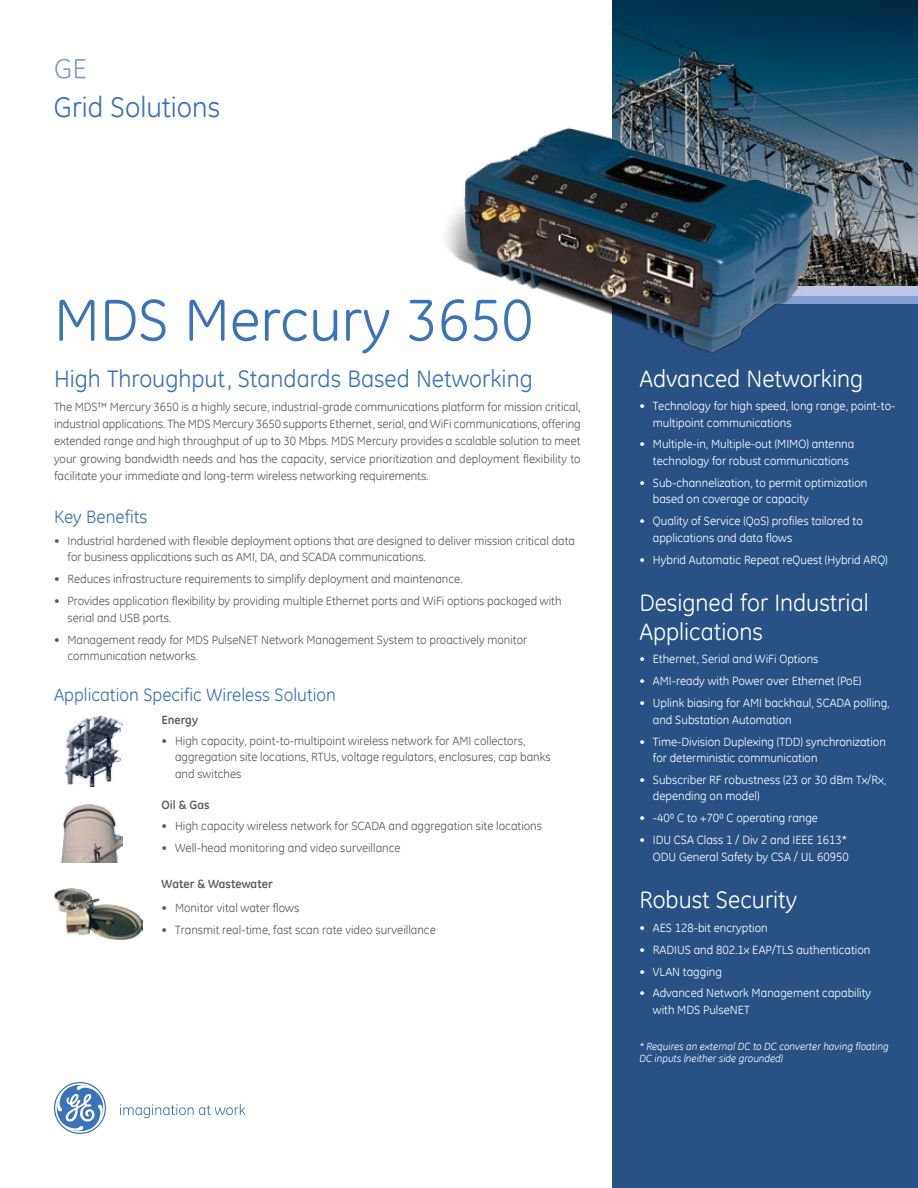
<style>
.page{position:relative;width:918px;height:1188px;background:#fff}
.page>*{position:absolute;margin:0;border:0;box-sizing:border-box;transform-origin:0 0}
.t1{font:60px "GE Inspira";color:#3b73b9}
.t2{font:28.5px "GE Inspira";color:#3b73b9}
.t3{font:24px/28.8px "GE Inspira";color:#fff}
.t4{font:24px "GE Inspira";color:#3b73b9}
.t5{font:18px "GE Inspira";color:#3b73b9}
.t6{font:12px/16.5px "GE Inspira";color:#58595b}
.t7{font:12px/16.5px "GE Inspira";color:#fff}
.t8{font:700 12px "GE Inspira";color:#58595b}
.t9{font:italic 10.5px/12px "GE Inspira";color:#fff}
</style>
<div class="page">
<svg style="left:55px;top:59px;width:31px;height:20px"></svg>
<div style="left:612px;top:296px;width:306px;height:892px;background:#285186"></div>
<div style="left:612px;top:294px;width:306px;height:10px;background:#869ed1"></div>
<div style="left:612px;top:286px;width:306px;height:10px;background:#bdc8e7"></div>
<svg style="left:120px;top:1104px;width:125px;height:14px"></svg>
<svg style="left:54px;top:1082px;width:52px;height:52px"></svg>
<img style="left:612px;top:0;width:306px;height:286px">
<img style="left:446px;top:102px;width:397px;height:252px">
<img style="left:54px;top:888px;width:88px;height:52px">
<img style="left:64px;top:716px;width:59px;height:70px">
<img style="left:61px;top:804px;width:62px;height:59px">
<h2 class="t2" style="left:54px;top:89px;width:168px">Grid Solutions</h2>
<h1 class="t1" style="left:54px;top:281px;width:481px">MDS Mercury 3650</h1>
<h3 class="t4" style="left:54px;top:363px;width:480px">High Throughput, Standards Based Networking</h3>
<p class="t6" style="left:54px;top:398px;width:528px;line-height:17.2px;text-align:justify">The MDS™ Mercury 3650 is a highly secure, industrial-grade communications platform for mission critical, industrial applications. The MDS Mercury 3650 supports Ethernet, serial, and WiFi communications, offering extended range and high throughput of up to 30 Mbps. MDS Mercury provides a scalable solution to meet your growing bandwidth needs and has the capacity, service prioritization and deployment flexibility to facilitate your immediate and long-term wireless networking requirements.</p>
<h3 class="t5" style="left:54px;top:505px;width:95px">Key Benefits</h3>
<p class="t6" style="left:68px;top:532px;width:509px;text-indent:-14px">• Industrial hardened with flexible deployment options that are designed to deliver mission critical data for business applications such as AMI, DA, and SCADA communications.</p>
<p class="t6" style="left:54px;top:571px;width:410px">• Reduces infrastructure requirements to simplify deployment and maintenance.</p>
<p class="t6" style="left:68px;top:593px;width:496px;text-indent:-14px">• Provides application flexibility by providing multiple Ethernet ports and WiFi options packaged with serial and USB ports.</p>
<p class="t6" style="left:68px;top:631px;width:461px;text-indent:-14px">• Management ready for MDS PulseNET Network Management System to proactively monitor communication networks.</p>
<h3 class="t5" style="left:54px;top:683px;width:284px">Application Specific Wireless Solution</h3>
<p class="t8" style="left:162px;top:712px;width:38px">Energy</p>
<p class="t6" style="left:175px;top:732px;width:377px;text-indent:-14px">• High capacity, point-to-multipoint wireless network for AMI collectors, aggregation site locations, RTUs, voltage regulators, enclosures, cap banks and switches</p>
<p class="t8" style="left:162px;top:797px;width:50px">Oil &amp; Gas</p>
<p class="t6" style="left:162px;top:817px;width:382px">• High capacity wireless network for SCADA and aggregation site locations</p>
<p class="t6" style="left:162px;top:839px;width:241px">• Well-head monitoring and video surveillance</p>
<p class="t8" style="left:162px;top:877px;width:113px">Water &amp; Wastewater</p>
<p class="t6" style="left:162px;top:899px;width:139px">• Monitor vital water flows</p>
<p class="t6" style="left:162px;top:921px;width:276px">• Transmit real-time, fast scan rate video surveillance</p>
<h3 class="t3" style="left:639px;top:364px;width:225px">Advanced Networking</h3>
<p class="t7" style="left:653px;top:397px;width:244px;text-indent:-14px">• Technology for high speed, long range, point-to&shy;multipoint communications</p>
<p class="t7" style="left:653px;top:436px;width:203px;text-indent:-14px">• Multiple-in, Multiple-out (MIMO) antenna technology for robust communications</p>
<p class="t7" style="left:653px;top:474px;width:216px;text-indent:-14px">• Sub-channelization, to permit optimization based on coverage or capacity</p>
<p class="t7" style="left:653px;top:513px;width:211px;text-indent:-14px">• Quality of Service (QoS) profiles tailored to applications and data flows</p>
<p class="t7" style="left:639px;top:551px;width:250px">• Hybrid Automatic Repeat reQuest (Hybrid ARQ)</p>
<h3 class="t3" style="left:639px;top:588px;width:231px">Designed for Industrial<br>Applications</h3>
<p class="t7" style="left:639px;top:651px;width:181px">• Ethernet, Serial and WiFi Options</p>
<p class="t7" style="left:639px;top:673px;width:223px">• AMI-ready with Power over Ethernet (PoE)</p>
<p class="t7" style="left:653px;top:695px;width:238px;text-indent:-14px">• Uplink biasing for AMI backhaul, SCADA polling, and Substation Automation</p>
<p class="t7" style="left:653px;top:733px;width:235px;text-indent:-14px">• Time-Division Duplexing (TDD) synchronization for deterministic communication</p>
<p class="t7" style="left:653px;top:771px;width:235px;text-indent:-14px">• Subscriber RF robustness (23 or 30 dBm Tx/Rx, depending on model)</p>
<p class="t7" style="left:639px;top:810px;width:180px">• -40⁰ C to +70⁰ C operating range</p>
<p class="t7" style="left:639px;top:832px;width:211px;text-align:right">• IDU CSA Class 1 / Div 2 and IEEE 1613*<br>ODU General Safety by CSA / UL 60950</p>
<h3 class="t3" style="left:639px;top:885px;width:159px">Robust Security</h3>
<p class="t7" style="left:639px;top:919px;width:130px">• AES 128-bit encryption</p>
<p class="t7" style="left:639px;top:941px;width:232px">• RADIUS and 802.1x EAP/TLS authentication</p>
<p class="t7" style="left:639px;top:963px;width:84px">• VLAN tagging</p>
<p class="t7" style="left:653px;top:985px;width:220px;text-indent:-14px">• Advanced Network Management capability with MDS PulseNET</p>
<p class="t9" style="left:639px;top:1040px;width:251px">* Requires an external DC to DC converter having floating<br>DC inputs (neither side grounded)</p>
</div>
